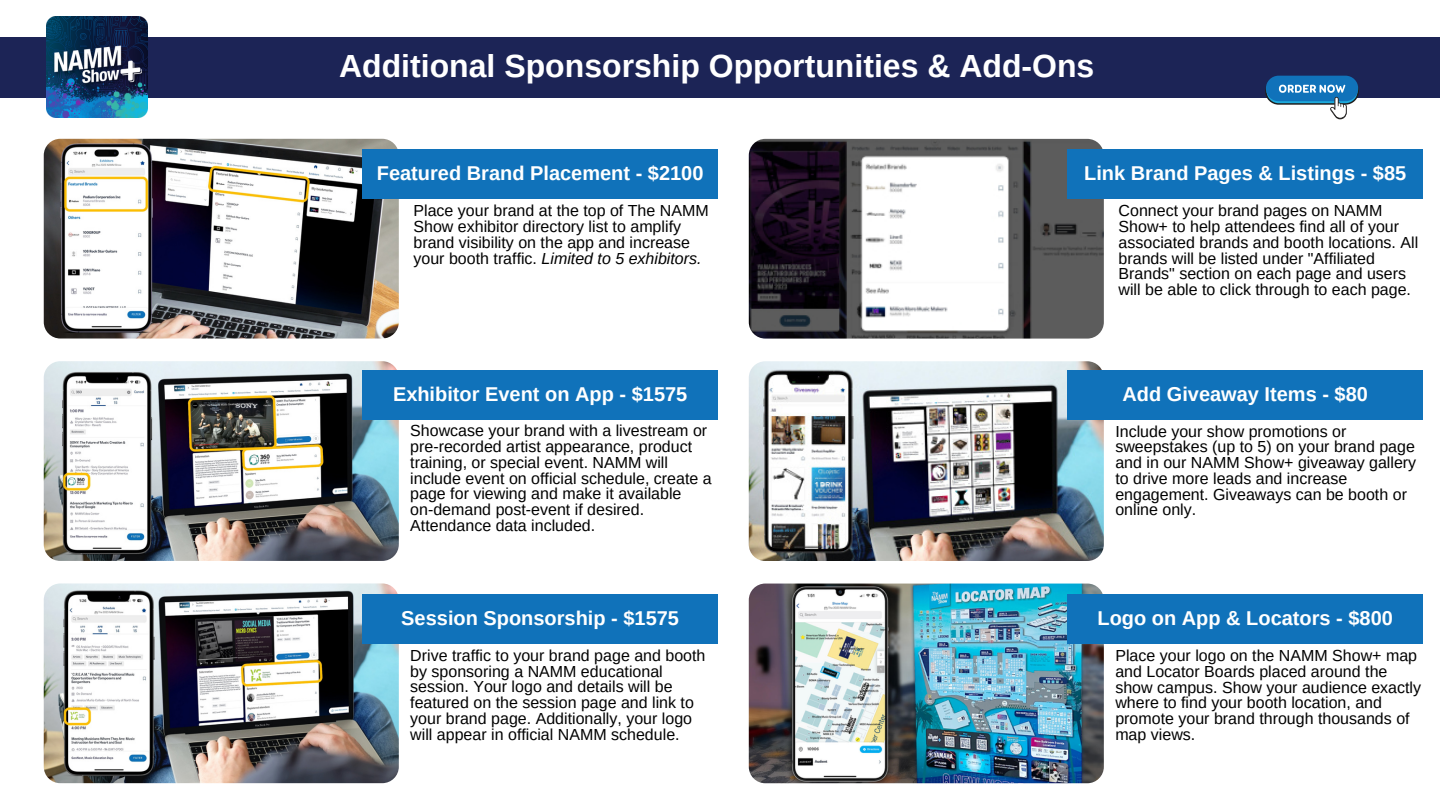
<style>
.page{position:relative;width:1440px;height:810px;background:#fff}
.page>*{position:absolute;margin:0;border:0;box-sizing:border-box;transform-origin:0 0}
.t1{font:700 32px "Arimo";color:#fff}
.t2{font:700 20px "Arimo";color:#fff}
.t3{font:16px/15.8px "Arimo";color:#000}
.s1{font-style:italic}
</style>
<div class="page">
<img style="left:44px;top:139px;width:355px;height:200px;border-radius:17px">
<img style="left:44px;top:361px;width:355px;height:200px;border-radius:17px">
<img style="left:44px;top:583px;width:355px;height:200px;border-radius:17px">
<div style="left:363px;top:150px;width:355px;height:49px;background:#1072ba"></div>
<div style="left:0;top:37px;width:1440px;height:60px;background:#1c2456"></div>
<img style="left:46px;top:16px;width:101px;height:102px">
<div style="left:363px;top:370px;width:355px;height:49px;background:#1072ba"></div>
<div style="left:363px;top:595px;width:355px;height:49px;background:#1072ba"></div>
<img style="left:749px;top:139px;width:355px;height:200px;border-radius:17px">
<img style="left:749px;top:361px;width:355px;height:200px;border-radius:17px">
<img style="left:749px;top:584px;width:355px;height:199px;border-radius:17px">
<div style="left:1068px;top:150px;width:355px;height:49px;background:#1072ba"></div>
<div style="left:1068px;top:370px;width:355px;height:49px;background:#1072ba"></div>
<div style="left:1068px;top:595px;width:355px;height:49px;background:#1072ba"></div>
<div style="left:1266px;top:76px;width:92px;height:25px;background:#1072ba;border-radius:13px"></div>
<svg style="left:1265px;top:78px;width:94px;height:41px"></svg>
<p class="t1" style="left:339px;top:48px;width:757px">Additional Sponsorship Opportunities &amp; Add-Ons</p>
<p class="t2" style="left:377px;top:162px;width:328px">Featured Brand Placement - $2100</p>
<p class="t3" style="left:414px;top:203px;width:297px">Place your brand at the top of The NAMM Show exhibitor directory list to amplify brand visibility on the app and increase your booth traffic. <span class="s1">Limited to 5 exhibitors.</span></p>
<p class="t2" style="left:393px;top:383px;width:296px">Exhibitor Event on App - $1575</p>
<p class="t3" style="left:410px;top:423px;width:303px">Showcase your brand with a livestream or pre-recorded artist appearance, product training, or special event. NAMM will include event on official schedule, create a page for viewing and make it available</p>
<p class="t3" style="left:410px;top:502px;width:235px">on-demand post-event if desired.<br>Attendance data included.</p>
<p class="t2" style="left:401px;top:607px;width:279px">Session Sponsorship - $1575</p>
<p class="t3" style="left:410px;top:648px;width:297px">Drive traffic to your brand page and booth by sponsoring a NAMM educational session. Your logo and details will be featured on the session page and link to your brand page. Additionally, your logo will appear in official NAMM schedule.</p>
<p class="t2" style="left:1084px;top:162px;width:324px">Link Brand Pages &amp; Listings - $85</p>
<p class="t3" style="left:1119px;top:203px;width:301px">Connect your brand pages on NAMM Show+ to help attendees find all of your associated brands and booth locations. All brands will be listed under "Affiliated Brands" section on each page and users will be able to click through to each page.</p>
<p class="t2" style="left:1122px;top:383px;width:247px">Add Giveaway Items - $80</p>
<p class="t3" style="left:1115px;top:423px;width:302px">Include your show promotions or sweepstakes (up to 5) on your brand page and in our NAMM Show+ giveaway gallery to drive more leads and increase engagement. Giveaways can be booth or online only.</p>
<p class="t2" style="left:1097px;top:607px;width:297px">Logo on App &amp; Locators - $800</p>
<p class="t3" style="left:1115px;top:648px;width:307px">Place your logo on the NAMM Show+ map and Locator Boards placed around the show campus. Show your audience exactly where to find your booth location, and promote your brand through thousands of map views.</p>
</div>
